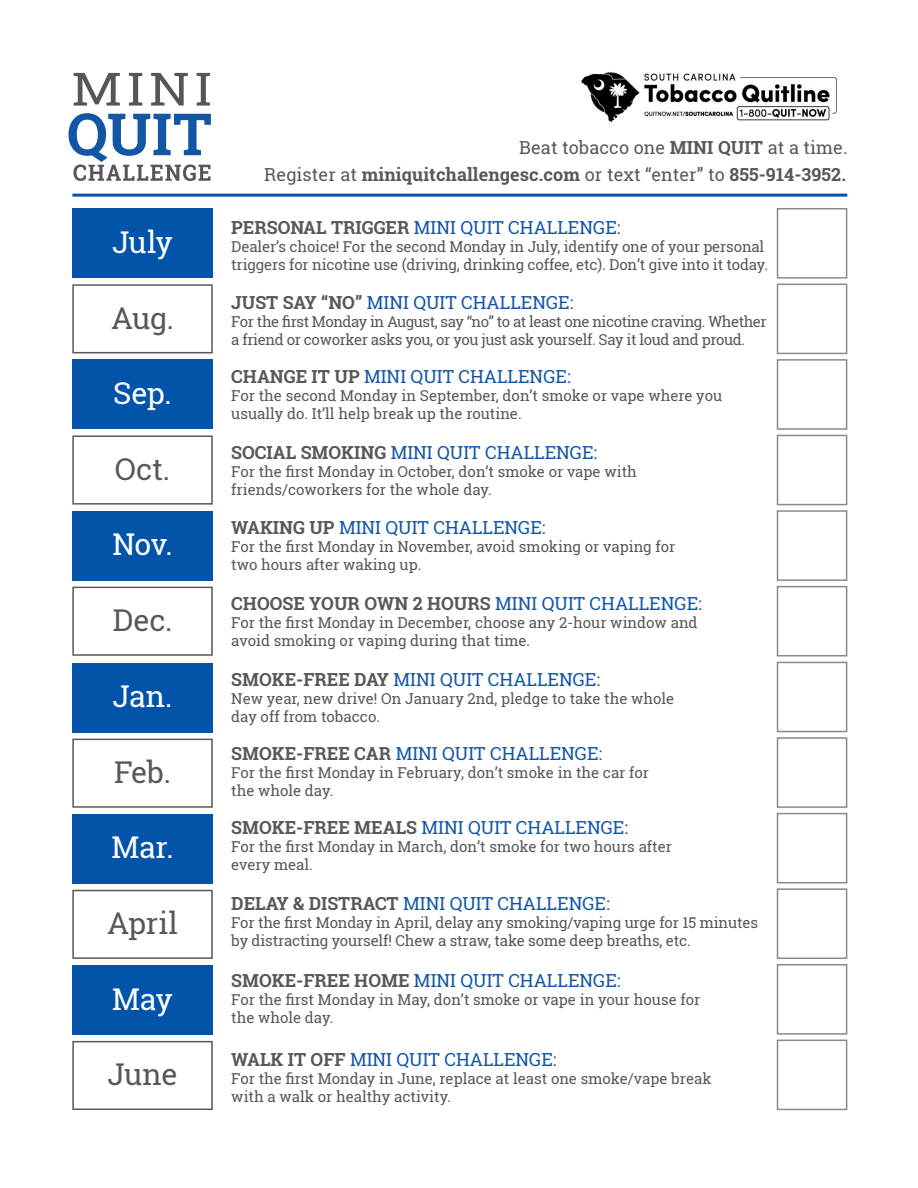
<style>
.page{position:relative;width:918px;height:1188px;background:#fff}
.page>*{position:absolute;margin:0;border:0;box-sizing:border-box;transform-origin:0 0}
.t1{font:30px "Roboto Slab";letter-spacing:-.01em;color:#57585a}
.t2{font:30px "Roboto Slab";letter-spacing:-.015em;color:#fff}
.t3{font:18px "Roboto Slab";color:#1356a6}
.t4{font:700 18px "Roboto Slab";letter-spacing:.005em;color:#57585a}
.t5{font:18px "Roboto Slab";letter-spacing:.005em;color:#57585a}
.t6{font:15px/18px "Roboto Slab";letter-spacing:-.005em;color:#57585a}
.t7{font:15px/18px "Roboto Slab";letter-spacing:-.03em;color:#57585a}
.s1{font-weight:700}
.s2{font-weight:400}
.s3{font-weight:700;color:#57585a}
.s4{font-weight:400;color:#1356a6}
</style>
<div class="page">
<svg style="left:74px;top:73px;width:46px;height:33px"></svg>
<svg style="left:129px;top:73px;width:13px;height:33px"></svg>
<svg style="left:151px;top:73px;width:37px;height:33px"></svg>
<svg style="left:197px;top:73px;width:13px;height:33px"></svg>
<svg style="left:69px;top:113px;width:142px;height:68px"></svg>
<hr style="left:72px;top:194px;width:775px;height:3px;background:#0154aa">
<div style="left:72px;top:663px;width:141px;height:69px;background:#0154aa"></div>
<div style="left:777px;top:208px;width:70px;height:71px;border:2px solid #8a8a8e"></div>
<div style="left:72px;top:739px;width:141px;height:69px;border:2px solid #57585a"></div>
<div style="left:777px;top:284px;width:70px;height:70px;border:2px solid #8a8a8e"></div>
<div style="left:72px;top:814px;width:141px;height:69px;background:#0154aa"></div>
<div style="left:777px;top:359px;width:70px;height:71px;border:2px solid #8a8a8e"></div>
<div style="left:72px;top:890px;width:141px;height:69px;border:2px solid #57585a"></div>
<div style="left:777px;top:435px;width:70px;height:70px;border:2px solid #8a8a8e"></div>
<div style="left:72px;top:965px;width:141px;height:69px;background:#0154aa"></div>
<div style="left:777px;top:510px;width:70px;height:71px;border:2px solid #8a8a8e"></div>
<div style="left:72px;top:1041px;width:141px;height:69px;border:2px solid #57585a"></div>
<div style="left:777px;top:586px;width:70px;height:70px;border:2px solid #8a8a8e"></div>
<div style="left:72px;top:209px;width:141px;height:69px;background:#0154aa"></div>
<div style="left:777px;top:662px;width:70px;height:70px;border:2px solid #8a8a8e"></div>
<div style="left:72px;top:284px;width:141px;height:69px;border:2px solid #57585a"></div>
<div style="left:777px;top:737px;width:70px;height:71px;border:2px solid #8a8a8e"></div>
<div style="left:72px;top:360px;width:141px;height:69px;background:#0154aa"></div>
<div style="left:777px;top:813px;width:70px;height:70px;border:2px solid #8a8a8e"></div>
<div style="left:72px;top:435px;width:141px;height:70px;border:2px solid #57585a"></div>
<div style="left:777px;top:888px;width:70px;height:71px;border:2px solid #8a8a8e"></div>
<div style="left:72px;top:511px;width:141px;height:69px;background:#0154aa"></div>
<div style="left:777px;top:964px;width:70px;height:71px;border:2px solid #8a8a8e"></div>
<div style="left:72px;top:587px;width:141px;height:69px;border:2px solid #57585a"></div>
<div style="left:777px;top:1040px;width:70px;height:70px;border:2px solid #8a8a8e"></div>
<img style="left:581px;top:72px;width:256px;height:50px">
<p class="t2" style="left:112px;top:222px;width:62px">July</p>
<p class="t1" style="left:111px;top:297px;width:64px">Aug.</p>
<p class="t2" style="left:113px;top:373px;width:60px">Sep.</p>
<p class="t1" style="left:115px;top:448px;width:57px">Oct.</p>
<p class="t2" style="left:113px;top:524px;width:62px">Nov.</p>
<p class="t1" style="left:113px;top:599px;width:61px">Dec.</p>
<p class="t2" style="left:113px;top:676px;width:61px">Jan.</p>
<p class="t1" style="left:114px;top:751px;width:58px">Feb.</p>
<p class="t2" style="left:111px;top:827px;width:64px">Mar.</p>
<p class="t1" style="left:107px;top:903px;width:72px">April</p>
<p class="t2" style="left:112px;top:978px;width:62px">May</p>
<p class="t1" style="left:108px;top:1054px;width:71px">June</p>
<p class="t5" style="left:519px;top:135px;width:330px">Beat tobacco one <span class="s1">MINI QUIT</span> at a time.</p>
<p class="t4" style="left:264px;top:162px;width:583px"><span class="s2">Register at</span> miniquitchallengesc.com <span class="s2">or text “enter” to</span> 855-914-3952.</p>
<p class="t3" style="left:231px;top:215px;width:391px"><span class="s3">PERSONAL TRIGGER</span> MINI QUIT CHALLENGE:</p>
<p class="t6" style="left:231px;top:237px;width:538px">Dealer’s choice! For the second Monday in July, identify one of your personal triggers for nicotine use (driving, drinking coffee, etc). Don’t give into it today.</p>
<p class="t3" style="left:231px;top:290px;width:344px"><span class="s3">JUST SAY “NO”</span> MINI QUIT CHALLENGE:</p>
<p class="t7" style="left:231px;top:313px;width:537px">For the first Monday in August, say “no” to at least one nicotine craving. Whether a friend or coworker asks you, or you just ask yourself. Say it loud and proud.</p>
<p class="t3" style="left:231px;top:364px;width:341px"><span class="s3">CHANGE IT UP</span> MINI QUIT CHALLENGE:</p>
<p class="t6" style="left:231px;top:387px;width:492px">For the second Monday in September, don’t smoke or vape where you usually do. It’ll help break up the routine.</p>
<p class="t3" style="left:231px;top:440px;width:368px"><span class="s3">SOCIAL SMOKING</span> MINI QUIT CHALLENGE:</p>
<p class="t6" style="left:231px;top:462px;width:407px">For the first Monday in October, don’t smoke or vape with friends/coworkers for the whole day.</p>
<p class="t3" style="left:231px;top:515px;width:316px"><span class="s3">WAKING UP</span> MINI QUIT CHALLENGE:</p>
<p class="t6" style="left:231px;top:538px;width:446px">For the first Monday in November, avoid smoking or vaping for two hours after waking up.</p>
<p class="t4" style="left:231px;top:591px;width:472px">CHOOSE YOUR OWN 2 HOURS <span class="s4">MINI QUIT CHALLENGE:</span></p>
<p class="t6" style="left:231px;top:613px;width:468px">For the first Monday in December, choose any 2-hour window and avoid smoking or vaping during that time.</p>
<p class="t3" style="left:231px;top:667px;width:370px"><span class="s3">SMOKE-FREE DAY</span> MINI QUIT CHALLENGE:</p>
<p class="t6" style="left:231px;top:690px;width:444px">New year, new drive! On January 2nd, pledge to take the whole day off from tobacco.</p>
<p class="t3" style="left:231px;top:742px;width:373px"><span class="s3">SMOKE-FREE CAR</span> MINI QUIT CHALLENGE:</p>
<p class="t6" style="left:231px;top:764px;width:419px">For the first Monday in February, don’t smoke in the car for the whole day.</p>
<p class="t3" style="left:231px;top:816px;width:398px"><span class="s3">SMOKE-FREE MEALS</span> MINI QUIT CHALLENGE:</p>
<p class="t6" style="left:231px;top:838px;width:442px">For the first Monday in March, don’t smoke for two hours after every meal.</p>
<p class="t3" style="left:231px;top:891px;width:380px"><span class="s3">DELAY &amp; DISTRACT</span> MINI QUIT CHALLENGE:</p>
<p class="t6" style="left:231px;top:913px;width:528px">For the first Monday in April, delay any smoking/vaping urge for 15 minutes by distracting yourself! Chew a straw, take some deep breaths, etc.</p>
<p class="t3" style="left:231px;top:968px;width:391px"><span class="s3">SMOKE-FREE HOME</span> MINI QUIT CHALLENGE:</p>
<p class="t6" style="left:231px;top:991px;width:471px">For the first Monday in May, don’t smoke or vape in your house for the whole day.</p>
<p class="t3" style="left:231px;top:1047px;width:327px"><span class="s3">WALK IT OFF</span> MINI QUIT CHALLENGE:</p>
<p class="t6" style="left:231px;top:1069px;width:482px">For the first Monday in June, replace at least one smoke/vape break with a walk or healthy activity.</p>
</div>
